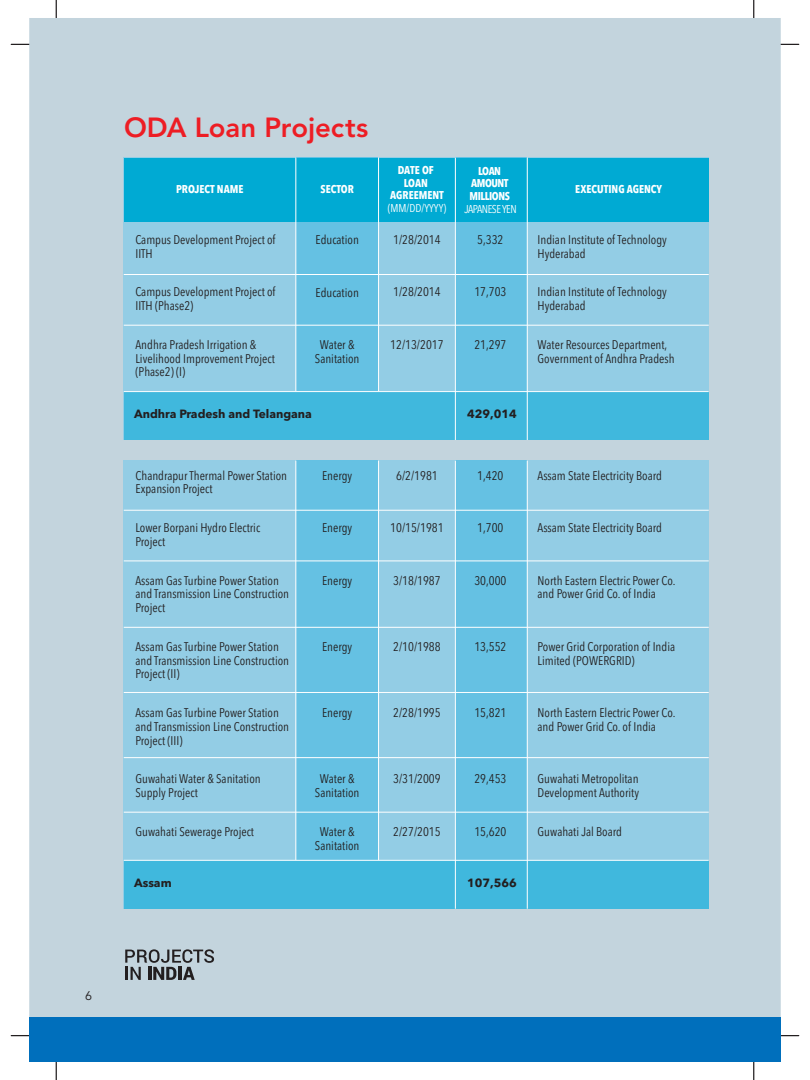
<style>
.page{position:relative;width:810px;height:1080px;background:#fff}
.page>*{position:absolute;margin:0;border:0;box-sizing:border-box;transform-origin:0 0}
.t1{font:800 27.5px "Avenir LT Std";letter-spacing:-.005em;color:#ed1d24}
.t2{font:condensed 12.5px/13.8px "Avenir Next LT Pro";color:#231f20}
.t3{font:12.5px "Avenir LT Std";color:#231f20}
.t4{font:700 11.88px "Avenir Next LT Pro";color:#231f20}
.t5{font:700 condensed 11.25px/12.5px "Avenir Next LT Pro";color:#fff;text-align:center}
.t6{font:condensed 11.25px "Avenir Next LT Pro";letter-spacing:-.04em;color:#fff}
.t7{font:700 condensed 11.25px/12.5px "Avenir Next LT Pro";letter-spacing:-.04em;color:#fff;text-align:center}
</style>
<div class="page">
<hr style="left:11px;top:44px;width:45px;height:1px;background:#231f20">
<hr style="left:56px;top:0;width:1px;height:44px;background:#231f20">
<hr style="left:11px;top:1035px;width:45px;height:1px;background:#231f20">
<hr style="left:56px;top:1036px;width:1px;height:44px;background:#231f20">
<hr style="left:754px;top:1035px;width:45px;height:1px;background:#231f20">
<hr style="left:753px;top:1036px;width:1px;height:44px;background:#231f20">
<hr style="left:754px;top:44px;width:45px;height:1px;background:#231f20">
<hr style="left:753px;top:0;width:1px;height:44px;background:#231f20">
<div style="left:29px;top:18px;width:752px;height:1044px;background:#c3d4dd"></div>
<div style="left:29px;top:1017px;width:752px;height:45px;background:#006fbc"></div>
<svg style="left:125px;top:949px;width:89px;height:31px"></svg>
<div style="left:124px;top:158px;width:172px;height:282px;background:#93cde5"></div>
<div style="left:527px;top:158px;width:182px;height:282px;background:#93cde5"></div>
<div style="left:296px;top:158px;width:83px;height:282px;background:#65c1e3"></div>
<div style="left:379px;top:158px;width:76px;height:282px;background:#93cde5"></div>
<div style="left:455px;top:158px;width:72px;height:282px;background:#65c1e3"></div>
<div style="left:124px;top:158px;width:585px;height:64px;background:#00aad3"></div>
<hr style="left:296px;top:158px;width:1px;height:282px;background:#fff">
<hr style="left:378px;top:158px;width:1px;height:282px;background:#fff">
<div style="left:124px;top:392px;width:585px;height:48px;background:#40b8dd"></div>
<hr style="left:455px;top:158px;width:1px;height:282px;background:#fff">
<hr style="left:527px;top:158px;width:1px;height:282px;background:#fff">
<hr style="left:124px;top:274px;width:585px;height:1px;background:#fff">
<hr style="left:124px;top:325px;width:585px;height:1px;background:#fff">
<hr style="left:124px;top:391px;width:585px;height:1px;background:#fff">
<div style="left:124px;top:461px;width:172px;height:448px;background:#93cde5"></div>
<div style="left:527px;top:461px;width:182px;height:448px;background:#93cde5"></div>
<div style="left:296px;top:461px;width:83px;height:448px;background:#65c1e3"></div>
<div style="left:379px;top:461px;width:76px;height:448px;background:#93cde5"></div>
<div style="left:455px;top:461px;width:72px;height:448px;background:#65c1e3"></div>
<hr style="left:296px;top:461px;width:1px;height:448px;background:#fff">
<hr style="left:378px;top:461px;width:1px;height:448px;background:#fff">
<div style="left:124px;top:860px;width:585px;height:49px;background:#40b8dd"></div>
<hr style="left:455px;top:461px;width:1px;height:448px;background:#fff">
<hr style="left:527px;top:461px;width:1px;height:448px;background:#fff">
<hr style="left:124px;top:510px;width:585px;height:1px;background:#fff">
<hr style="left:124px;top:561px;width:585px;height:1px;background:#fff">
<hr style="left:124px;top:627px;width:585px;height:1px;background:#fff">
<hr style="left:124px;top:692px;width:585px;height:1px;background:#fff">
<hr style="left:124px;top:757px;width:585px;height:1px;background:#fff">
<hr style="left:124px;top:812px;width:585px;height:1px;background:#fff">
<hr style="left:124px;top:860px;width:585px;height:1px;background:#fff">
<h1 class="t1" style="left:124px;top:111px;width:246px">ODA Loan Projects</h1>
<p class="t5" style="left:176px;top:183px;width:69px">PROJECT NAME</p>
<p class="t5" style="left:320px;top:183px;width:35px">SECTOR</p>
<p class="t2" style="left:136px;top:233px;width:142px">Campus Development Project of<br>IITH</p>
<p class="t2" style="left:136px;top:285px;width:142px">Campus Development Project of<br>IITH (Phase2)</p>
<p class="t2" style="left:136px;top:338px;width:141px">Andhra Pradesh Irrigation &amp;<br>Livelihood Improvement Project (Phase2) (I)</p>
<p class="t2" style="left:315px;top:233px;width:45px">Education</p>
<p class="t2" style="left:315px;top:285px;width:45px">Education</p>
<p class="t2" style="left:315px;top:338px;width:46px;text-align:center">Water &amp;<br>Sanitation</p>
<p class="t5" style="left:390px;top:164px;width:55px">DATE OF<br>LOAN<br>AGREEMENT</p>
<p class="t6" style="left:388px;top:201px;width:60px">(MM/DD/YYYY)</p>
<p class="t7" style="left:470px;top:164px;width:42px">LOAN<br>AMOUNT<br>MILLIONS</p>
<p class="t6" style="left:464px;top:202px;width:54px">JAPANESE YEN</p>
<p class="t2" style="left:393px;top:233px;width:49px">1/28/2014</p>
<p class="t2" style="left:477px;top:233px;width:28px">5,332</p>
<p class="t2" style="left:393px;top:285px;width:49px">1/28/2014</p>
<p class="t2" style="left:474px;top:285px;width:34px">17,703</p>
<p class="t2" style="left:390px;top:338px;width:55px">12/13/2017</p>
<p class="t2" style="left:474px;top:338px;width:34px">21,297</p>
<p class="t4" style="left:134px;top:406px;width:179px">Andhra Pradesh and Telangana</p>
<p class="t4" style="left:467px;top:406px;width:51px">429,014</p>
<p class="t2" style="left:136px;top:468px;width:153px">Chandrapur Thermal Power Station<br>Expansion Project</p>
<p class="t2" style="left:136px;top:521px;width:126px">Lower Borpani Hydro Electric<br>Project</p>
<p class="t2" style="left:136px;top:573px;width:155px">Assam Gas Turbine Power Station and Transmission Line Construction<br>Project</p>
<p class="t2" style="left:136px;top:640px;width:155px">Assam Gas Turbine Power Station and Transmission Line Construction<br>Project (II)</p>
<p class="t2" style="left:136px;top:706px;width:155px">Assam Gas Turbine Power Station and Transmission Line Construction<br>Project (III)</p>
<p class="t2" style="left:136px;top:772px;width:127px">Guwahati Water &amp; Sanitation<br>Supply Project</p>
<p class="t2" style="left:136px;top:825px;width:120px">Guwahati Sewerage Project</p>
<p class="t2" style="left:322px;top:468px;width:32px">Energy</p>
<p class="t2" style="left:322px;top:521px;width:32px">Energy</p>
<p class="t2" style="left:322px;top:573px;width:32px">Energy</p>
<p class="t2" style="left:322px;top:640px;width:32px">Energy</p>
<p class="t2" style="left:322px;top:706px;width:32px">Energy</p>
<p class="t2" style="left:315px;top:772px;width:46px;text-align:center">Water &amp;<br>Sanitation</p>
<p class="t2" style="left:315px;top:825px;width:46px;text-align:center">Water &amp;<br>Sanitation</p>
<p class="t2" style="left:396px;top:468px;width:43px">6/2/1981</p>
<p class="t2" style="left:390px;top:521px;width:55px">10/15/1981</p>
<p class="t2" style="left:393px;top:573px;width:49px">3/18/1987</p>
<p class="t2" style="left:393px;top:640px;width:49px">2/10/1988</p>
<p class="t2" style="left:393px;top:706px;width:49px">2/28/1995</p>
<p class="t2" style="left:393px;top:772px;width:49px">3/31/2009</p>
<p class="t2" style="left:393px;top:825px;width:49px">2/27/2015</p>
<p class="t2" style="left:477px;top:468px;width:28px">1,420</p>
<p class="t2" style="left:477px;top:521px;width:28px">1,700</p>
<p class="t2" style="left:474px;top:573px;width:34px">30,000</p>
<p class="t2" style="left:474px;top:640px;width:34px">13,552</p>
<p class="t2" style="left:474px;top:706px;width:34px">15,821</p>
<p class="t2" style="left:474px;top:772px;width:34px">29,453</p>
<p class="t2" style="left:474px;top:825px;width:34px">15,620</p>
<p class="t4" style="left:134px;top:875px;width:39px">Assam</p>
<p class="t4" style="left:467px;top:875px;width:51px">107,566</p>
<p class="t5" style="left:575px;top:183px;width:88px">EXECUTING AGENCY</p>
<p class="t2" style="left:538px;top:233px;width:131px">Indian Institute of Technology<br>Hyderabad</p>
<p class="t2" style="left:538px;top:285px;width:131px">Indian Institute of Technology<br>Hyderabad</p>
<p class="t2" style="left:538px;top:338px;width:138px">Water Resources Department,<br>Government of Andhra Pradesh</p>
<p class="t2" style="left:538px;top:468px;width:126px">Assam State Electricity Board</p>
<p class="t2" style="left:538px;top:521px;width:126px">Assam State Electricity Board</p>
<p class="t2" style="left:538px;top:573px;width:139px">North Eastern Electric Power Co. and Power Grid Co. of India</p>
<p class="t2" style="left:538px;top:640px;width:139px">Power Grid Corporation of India<br>Limited (POWERGRID)</p>
<p class="t2" style="left:538px;top:706px;width:139px">North Eastern Electric Power Co. and Power Grid Co. of India</p>
<p class="t2" style="left:538px;top:772px;width:103px">Guwahati Metropolitan<br>Development Authority</p>
<p class="t2" style="left:538px;top:825px;width:86px">Guwahati Jal Board</p>
<p class="t3" style="left:85px;top:989px;width:8px">6</p>
</div>
